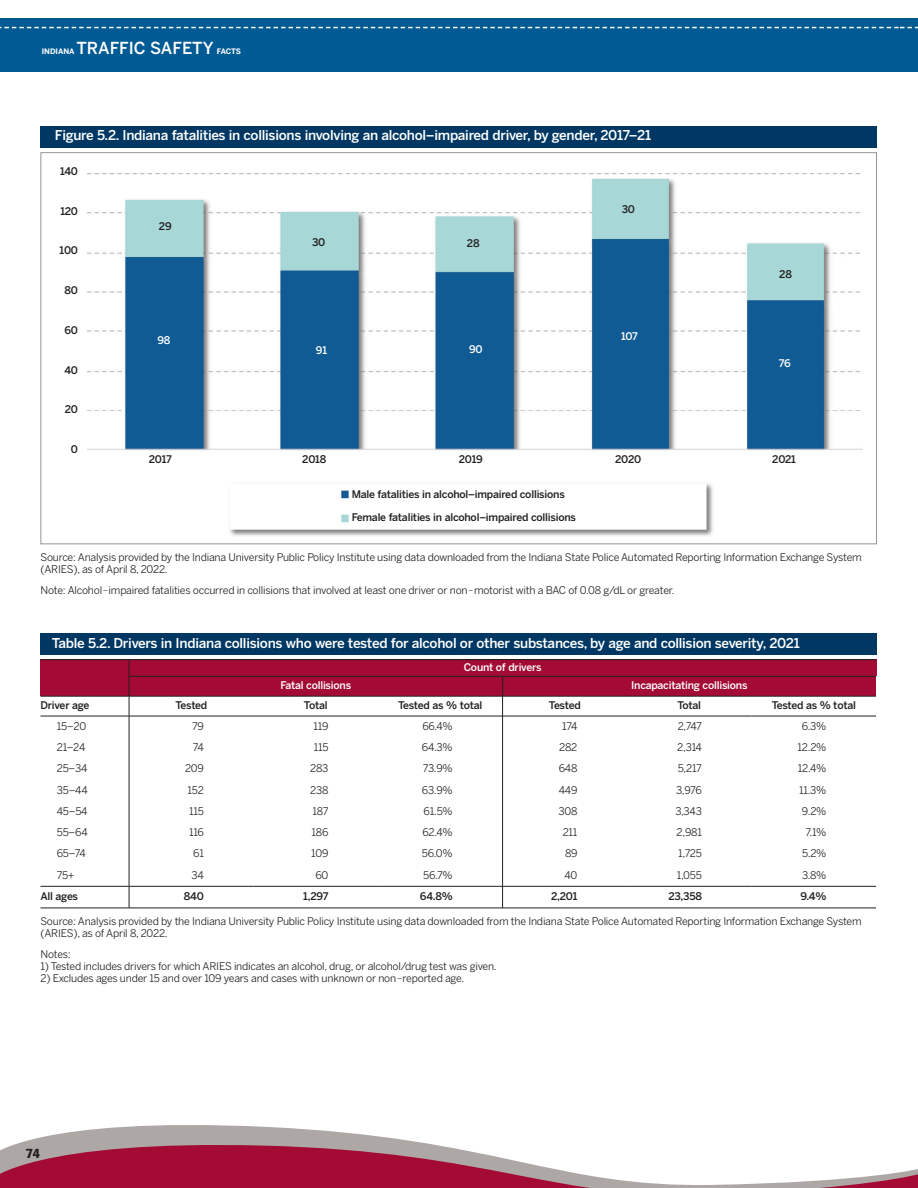
<style>
.page{position:relative;width:918px;height:1188px;background:#fff}
.page>*{position:absolute;margin:0;border:0;box-sizing:border-box;transform-origin:0 0}
.t1{font:500 16.5px "Benton Sans";color:#fff}
.t2{font:500 13.5px "Benton Sans";letter-spacing:-.02em;color:#fff}
.t3{font:500 13.5px "Formata";color:#231f20}
.t4{font:10.5px/12px "Benton Sans";letter-spacing:-.02em;color:#231f20}
.t5{font:500 10.5px "Benton Sans";letter-spacing:-.02em;color:#231f20}
.t6{font:500 10.5px "Benton Sans";letter-spacing:-.02em;color:#fff}
.s1{font-weight:700;font-size:7.5px}
</style>
<div class="page">
<div style="left:0;top:18px;width:918px;height:54px;background:#005a93"></div>
<svg style="left:30px;top:1125px;width:374px;height:15px;fill:#ada7a5"></svg>
<svg style="left:0;top:1140px;width:918px;height:48px"></svg>
<svg style="left:0;top:27px;width:918px;height:1px"></svg>
<div style="left:40px;top:659px;width:89px;height:37px;background:#a30a34"></div>
<div style="left:129px;top:659px;width:747px;height:17px;background:#a30a34"></div>
<div style="left:129px;top:676px;width:374px;height:20px;background:#a30a34"></div>
<div style="left:503px;top:676px;width:373px;height:20px;background:#a30a34"></div>
<hr style="left:129px;top:660px;width:1px;height:248px;background:#231f20">
<hr style="left:502px;top:677px;width:1px;height:231px;background:#231f20">
<hr style="left:40px;top:659px;width:836px;height:1px;background:#231f20">
<hr style="left:129px;top:676px;width:747px;height:1px;background:#231f20">
<hr style="left:40px;top:696px;width:89px;height:1px;background:#231f20">
<hr style="left:129px;top:696px;width:373px;height:1px;background:#231f20">
<hr style="left:503px;top:696px;width:373px;height:1px;background:#231f20">
<hr style="left:40px;top:716px;width:89px;height:1px;background:#231f20">
<hr style="left:129px;top:716px;width:125px;height:1px;background:#231f20">
<hr style="left:254px;top:716px;width:124px;height:1px;background:#231f20">
<hr style="left:378px;top:716px;width:124px;height:1px;background:#231f20">
<hr style="left:503px;top:716px;width:124px;height:1px;background:#231f20">
<hr style="left:627px;top:716px;width:125px;height:1px;background:#231f20">
<hr style="left:752px;top:716px;width:124px;height:1px;background:#231f20">
<hr style="left:40px;top:886px;width:89px;height:1px;background:#231f20">
<hr style="left:129px;top:886px;width:125px;height:1px;background:#231f20">
<hr style="left:254px;top:886px;width:124px;height:1px;background:#231f20">
<hr style="left:378px;top:886px;width:124px;height:1px;background:#231f20">
<hr style="left:503px;top:886px;width:124px;height:1px;background:#231f20">
<hr style="left:627px;top:886px;width:125px;height:1px;background:#231f20">
<hr style="left:752px;top:886px;width:124px;height:1px;background:#231f20">
<hr style="left:40px;top:908px;width:836px;height:1px;background:#231f20">
<div style="left:40px;top:633px;width:837px;height:22px;background:#003863"></div>
<div style="left:40px;top:126px;width:837px;height:22px;background:#003863"></div>
<img style="left:87px;top:173px;width:776px;height:363px">
<p class="t1" style="left:42px;top:38px;width:201px"><span class="s1">INDIANA</span> TRAFFIC SAFETY <span class="s1">FACTS</span></p>
<p class="t2" style="left:55px;top:128px;width:598px">Figure 5.2. Indiana fatalities in collisions involving an alcohol–impaired driver, by gender, 2017–21</p>
<p class="t5" style="left:60px;top:165px;width:19px">140</p>
<p class="t5" style="left:60px;top:205px;width:19px">120</p>
<p class="t5" style="left:60px;top:244px;width:20px">100</p>
<p class="t5" style="left:65px;top:284px;width:15px">80</p>
<p class="t5" style="left:64px;top:324px;width:15px">60</p>
<p class="t5" style="left:64px;top:364px;width:15px">40</p>
<p class="t5" style="left:65px;top:403px;width:15px">20</p>
<p class="t5" style="left:71px;top:443px;width:9px">0</p>
<p class="t5" style="left:622px;top:203px;width:15px">30</p>
<p class="t5" style="left:159px;top:220px;width:14px">29</p>
<p class="t5" style="left:312px;top:236px;width:15px">30</p>
<p class="t5" style="left:467px;top:237px;width:14px">28</p>
<p class="t6" style="left:621px;top:330px;width:18px">107</p>
<p class="t6" style="left:157px;top:334px;width:15px">98</p>
<p class="t6" style="left:469px;top:343px;width:15px">90</p>
<p class="t6" style="left:316px;top:344px;width:13px">91</p>
<p class="t5" style="left:779px;top:268px;width:14px">28</p>
<p class="t6" style="left:779px;top:357px;width:13px">76</p>
<p class="t5" style="left:149px;top:453px;width:24px">2017</p>
<p class="t5" style="left:302px;top:453px;width:25px">2018</p>
<p class="t5" style="left:459px;top:453px;width:26px">2019</p>
<p class="t5" style="left:615px;top:453px;width:27px">2020</p>
<p class="t5" style="left:772px;top:453px;width:25px">2021</p>
<p class="t5" style="left:352px;top:488px;width:215px">Male fatalities in alcohol–impaired collisions</p>
<p class="t5" style="left:352px;top:511px;width:226px">Female fatalities in alcohol–impaired collisions</p>
<p class="t4" style="left:40px;top:552px;width:823px">Source: Analysis provided by the Indiana University Public Policy Institute using data downloaded from the Indiana State Police Automated Reporting Information Exchange System (ARIES), as of April 8, 2022.</p>
<p class="t4" style="left:40px;top:585px;width:636px">Note: Alcohol–impaired fatalities occurred in collisions that involved at least one driver or non–motorist with a BAC of 0.08 g/dL or greater.</p>
<p class="t2" style="left:52px;top:635px;width:749px">Table 5.2. Drivers in Indiana collisions who were tested for alcohol or other substances, by age and collision severity, 2021</p>
<p class="t6" style="left:464px;top:661px;width:79px">Count of drivers</p>
<p class="t6" style="left:280px;top:679px;width:72px">Fatal collisions</p>
<p class="t6" style="left:631px;top:679px;width:118px">Incapacitating collisions</p>
<p class="t5" style="left:40px;top:699px;width:51px">Driver age</p>
<p class="t5" style="left:175px;top:699px;width:33px">Tested</p>
<p class="t5" style="left:304px;top:699px;width:25px">Total</p>
<p class="t5" style="left:398px;top:699px;width:86px">Tested as % total</p>
<p class="t5" style="left:549px;top:699px;width:33px">Tested</p>
<p class="t5" style="left:677px;top:699px;width:25px">Total</p>
<p class="t5" style="left:772px;top:699px;width:86px">Tested as % total</p>
<p class="t4" style="left:57px;top:721px;width:31px">15–20</p>
<p class="t4" style="left:192px;top:721px;width:13px">79</p>
<p class="t4" style="left:313px;top:721px;width:17px">119</p>
<p class="t4" style="left:422px;top:721px;width:32px">66.4%</p>
<p class="t4" style="left:562px;top:721px;width:17px">174</p>
<p class="t4" style="left:678px;top:721px;width:26px">2,747</p>
<p class="t4" style="left:802px;top:721px;width:26px">6.3%</p>
<p class="t4" style="left:57px;top:742px;width:30px">21–24</p>
<p class="t4" style="left:193px;top:742px;width:13px">74</p>
<p class="t4" style="left:314px;top:742px;width:16px">115</p>
<p class="t4" style="left:422px;top:742px;width:32px">64.3%</p>
<p class="t4" style="left:559px;top:742px;width:20px">282</p>
<p class="t4" style="left:677px;top:742px;width:26px">2,314</p>
<p class="t4" style="left:797px;top:742px;width:31px">12.2%</p>
<p class="t4" style="left:57px;top:763px;width:32px">25–34</p>
<p class="t4" style="left:185px;top:763px;width:20px">209</p>
<p class="t4" style="left:310px;top:763px;width:20px">283</p>
<p class="t4" style="left:423px;top:763px;width:31px">73.9%</p>
<p class="t4" style="left:559px;top:763px;width:20px">648</p>
<p class="t4" style="left:678px;top:763px;width:26px">5,217</p>
<p class="t4" style="left:798px;top:763px;width:30px">12.4%</p>
<p class="t4" style="left:57px;top:784px;width:32px">35–44</p>
<p class="t4" style="left:188px;top:784px;width:18px">152</p>
<p class="t4" style="left:310px;top:784px;width:20px">238</p>
<p class="t4" style="left:422px;top:784px;width:32px">63.9%</p>
<p class="t4" style="left:559px;top:784px;width:20px">449</p>
<p class="t4" style="left:676px;top:784px;width:27px">3,976</p>
<p class="t4" style="left:799px;top:784px;width:29px">11.3%</p>
<p class="t4" style="left:57px;top:806px;width:32px">45–54</p>
<p class="t4" style="left:189px;top:806px;width:16px">115</p>
<p class="t4" style="left:312px;top:806px;width:18px">187</p>
<p class="t4" style="left:424px;top:806px;width:31px">61.5%</p>
<p class="t4" style="left:558px;top:806px;width:21px">308</p>
<p class="t4" style="left:675px;top:806px;width:28px">3,343</p>
<p class="t4" style="left:802px;top:806px;width:26px">9.2%</p>
<p class="t4" style="left:57px;top:827px;width:32px">55–64</p>
<p class="t4" style="left:189px;top:827px;width:16px">116</p>
<p class="t4" style="left:312px;top:827px;width:18px">186</p>
<p class="t4" style="left:422px;top:827px;width:32px">62.4%</p>
<p class="t4" style="left:563px;top:827px;width:16px">211</p>
<p class="t4" style="left:677px;top:827px;width:27px">2,981</p>
<p class="t4" style="left:805px;top:827px;width:23px">7.1%</p>
<p class="t4" style="left:57px;top:848px;width:31px">65–74</p>
<p class="t4" style="left:193px;top:848px;width:12px">61</p>
<p class="t4" style="left:311px;top:848px;width:19px">109</p>
<p class="t4" style="left:422px;top:848px;width:32px">56.0%</p>
<p class="t4" style="left:565px;top:848px;width:14px">89</p>
<p class="t4" style="left:678px;top:848px;width:25px">1,725</p>
<p class="t4" style="left:802px;top:848px;width:26px">5.2%</p>
<p class="t4" style="left:57px;top:869px;width:19px">75+</p>
<p class="t4" style="left:192px;top:869px;width:14px">34</p>
<p class="t4" style="left:315px;top:869px;width:15px">60</p>
<p class="t4" style="left:423px;top:869px;width:31px">56.7%</p>
<p class="t4" style="left:564px;top:869px;width:15px">40</p>
<p class="t4" style="left:677px;top:869px;width:27px">1,055</p>
<p class="t4" style="left:802px;top:869px;width:26px">3.8%</p>
<p class="t5" style="left:40px;top:890px;width:39px">All ages</p>
<p class="t5" style="left:184px;top:890px;width:22px">840</p>
<p class="t5" style="left:303px;top:890px;width:27px">1,297</p>
<p class="t5" style="left:420px;top:890px;width:34px">64.8%</p>
<p class="t5" style="left:551px;top:890px;width:28px">2,201</p>
<p class="t5" style="left:668px;top:890px;width:35px">23,358</p>
<p class="t5" style="left:801px;top:890px;width:27px">9.4%</p>
<p class="t4" style="left:40px;top:916px;width:823px">Source: Analysis provided by the Indiana University Public Policy Institute using data downloaded from the Indiana State Police Automated Reporting Information Exchange System (ARIES), as of April 8, 2022.</p>
<p class="t4" style="left:40px;top:949px;width:32px">Notes:</p>
<p class="t4" style="left:40px;top:961px;width:458px">1) Tested includes drivers for which ARIES indicates an alcohol, drug, or alcohol/drug test was given.</p>
<p class="t4" style="left:40px;top:973px;width:425px">2) Excludes ages under 15 and over 109 years and cases with unknown or non–reported age.</p>
<p class="t3" style="left:26px;top:1148px;width:16px">74</p>
</div>
